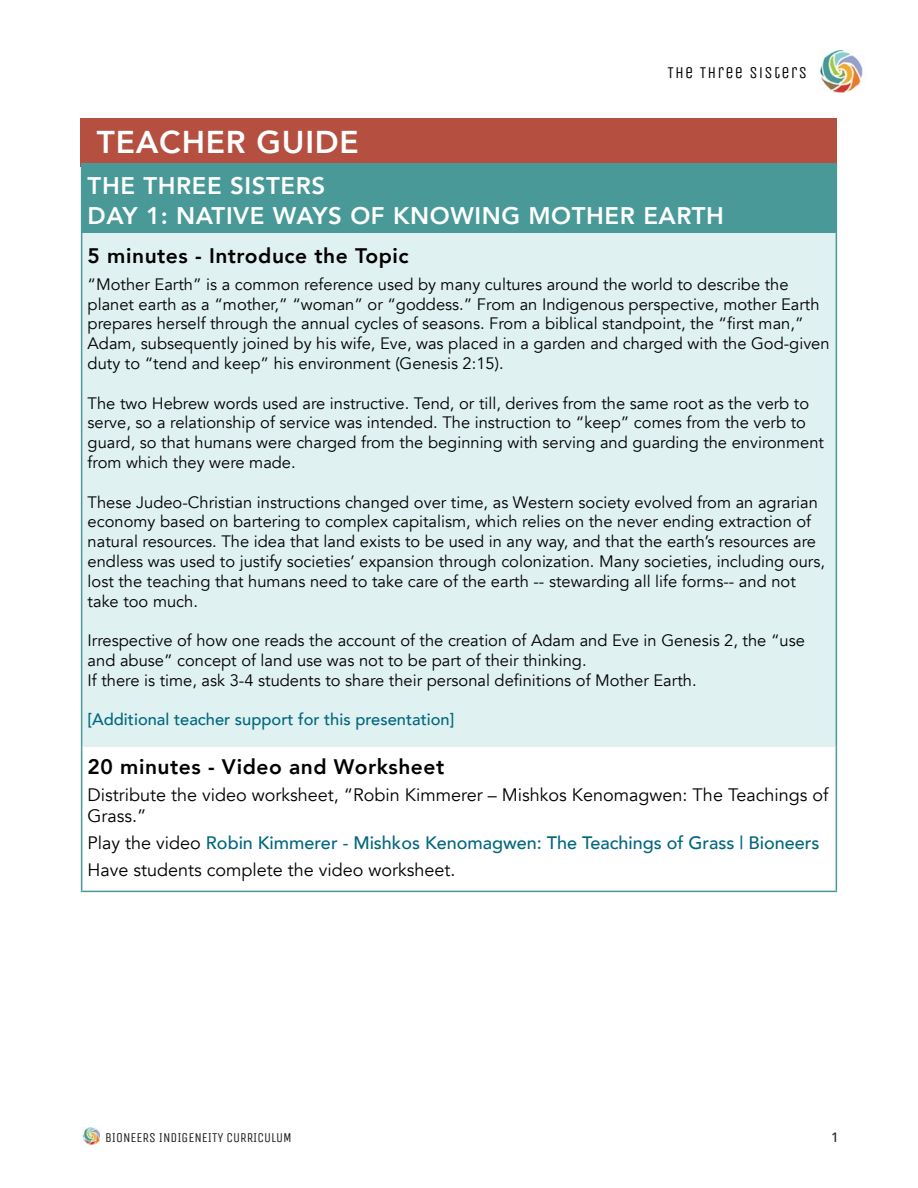
<style>
.page{position:relative;width:918px;height:1188px;background:#fff}
.page>*{position:absolute;margin:0;border:0;box-sizing:border-box;transform-origin:0 0}
.t1{font:800 31.5px "Avenir";letter-spacing:.025em;color:#fff}
.t2{font:800 24px/30px "Avenir";letter-spacing:.025em;color:#fff}
.t3{font:800 21px "Avenir";letter-spacing:.025em;color:#000}
.t4{font:500 18px/27px "Avenir";color:#00667e}
.t5{font:18px/21.6px "Avenir";color:#000}
.t6{font:16.5px/19.8px "Avenir";color:#000}
.t7{font:500 16.5px "Avenir";color:#00667e}
.t8{font:16.5px "Unica One";letter-spacing:.075em;color:#000}
.t9{font:13.5px "Unica One";color:#231f20}
.t10{font:500 13.5px "Avenir";color:#231f20}
.s1{font-weight:400;color:#000}
</style>
<div class="page">
<img style="left:819px;top:49px;width:44px;height:44px">
<img style="left:82px;top:1127px;width:17px;height:17px">
<div style="left:81px;top:118px;width:756px;height:48px;background:#b55040"></div>
<div style="left:82px;top:164px;width:754px;height:69px;background:#489997"></div>
<div style="left:82px;top:233px;width:754px;height:514px;background:#dff1f0"></div>
<hr style="left:81px;top:747px;width:1px;height:144px;background:#489997">
<hr style="left:836px;top:747px;width:1px;height:144px;background:#489997">
<hr style="left:81px;top:233px;width:1px;height:514px;background:#489997">
<hr style="left:836px;top:233px;width:1px;height:514px;background:#489997">
<hr style="left:81px;top:163px;width:756px;height:2px;background:#489997">
<hr style="left:81px;top:165px;width:1px;height:68px;background:#489997">
<hr style="left:836px;top:165px;width:1px;height:68px;background:#489997">
<hr style="left:81px;top:891px;width:756px;height:1px;background:#489997">
<p class="t8" style="left:668px;top:63px;width:141px">THE THREE SISTERS</p>
<h1 class="t1" style="left:97px;top:117px;width:264px">TEACHER GUIDE</h1>
<h2 class="t2" style="left:88px;top:171px;width:638px">THE THREE SISTERS<br>DAY 1: NATIVE WAYS OF KNOWING MOTHER EARTH</h2>
<p class="t3" style="left:88px;top:239px;width:323px">5 minutes - Introduce the Topic</p>
<p class="t6" style="left:88px;top:275px;width:744px">“Mother Earth” is a common reference used by many cultures around the world to describe the planet earth as a “mother,” “woman” or “goddess.” From an Indigenous perspective, mother Earth prepares herself through the annual cycles of seasons. From a biblical standpoint, the “first man,” Adam, subsequently joined by his wife, Eve, was placed in a garden and charged with the God-given duty to “tend and keep” his environment (Genesis 2:15).</p>
<p class="t6" style="left:88px;top:393px;width:738px">The two Hebrew words used are instructive. Tend, or till, derives from the same root as the verb to serve, so a relationship of service was intended. The instruction to “keep” comes from the verb to guard, so that humans were charged from the beginning with serving and guarding the environment from which they were made.</p>
<p class="t6" style="left:88px;top:492px;width:739px">These Judeo-Christian instructions changed over time, as Western society evolved from an agrarian economy based on bartering to complex capitalism, which relies on the never ending extraction of natural resources. The idea that land exists to be used in any way, and that the earth’s resources are endless was used to justify societies’ expansion through colonization. Many societies, including ours, lost the teaching that humans need to take care of the earth -- stewarding all life forms-- and not take too much.</p>
<p class="t6" style="left:88px;top:631px;width:719px">Irrespective of how one reads the account of the creation of Adam and Eve in Genesis 2, the “use and abuse” concept of land use was not to be part of their thinking.<br>If there is time, ask 3-4 students to share their personal definitions of Mother Earth.</p>
<p class="t7" style="left:88px;top:705px;width:368px">[Additional teacher support for this presentation]</p>
<p class="t3" style="left:88px;top:750px;width:358px">20 minutes - Video and Worksheet</p>
<p class="t5" style="left:88px;top:784px;width:742px">Distribute the video worksheet, “Robin Kimmerer – Mishkos Kenomagwen: The Teachings of<br>Grass.”</p>
<p class="t4" style="left:88px;top:829px;width:733px"><span class="s1">Play the video</span> Robin Kimmerer - Mishkos Kenomagwen: The Teachings of Grass | Bioneers<br><span class="s1">Have students complete the video worksheet.</span></p>
<p class="t9" style="left:105px;top:1129px;width:188px">BIONEERS INDIGENEITY CURRICULUM</p>
<p class="t10" style="left:831px;top:1125px;width:9px">1</p>
</div>
